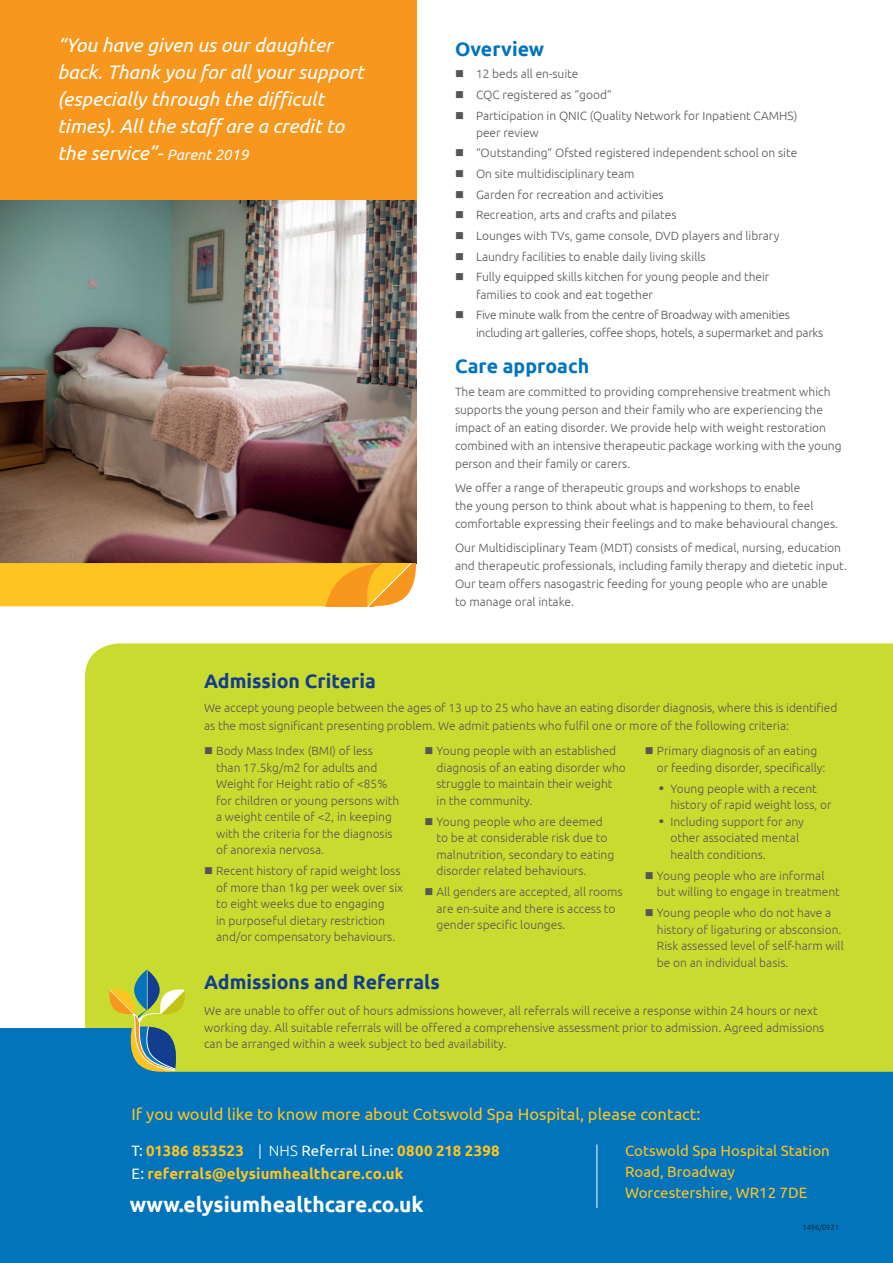
<style>
.page{position:relative;width:893px;height:1263px;background:#fff}
.page>*{position:absolute;margin:0;border:0;box-sizing:border-box;transform-origin:0 0}
.t1{font:700 21px "Ubuntu";color:#fff}
.t2{font:italic 19.5px/27px "Ubuntu";color:#fff}
.t3{font:700 19.5px "Ubuntu";color:#133d8e}
.t4{font:700 19.5px "Ubuntu";color:#0174bc}
.t5{font:16.5px "Ubuntu";color:#fec422}
.t6{font:700 15px/22.5px "Ubuntu";letter-spacing:.01em;color:#fec422}
.t7{font:15px/21px "Ubuntu";color:#fec422}
.t8{font:300 12px/16.5px "Ubuntu";color:#575657}
.t9{font:300 12px/16.5px "Ubuntu";color:#57585a}
.t10{font:300 12px/17.2px "Ubuntu";letter-spacing:-.02em;color:#575657}
.t11{font:300 7.5px "Ubuntu";color:#231f20}
.s1{font-size:15px}
.s2{font-size:16.5px}
.s3{color:#575657}
.s4{font-weight:400;color:#fff}
.s5{font-weight:300;color:#fff}
</style>
<div class="page">
<div style="left:85px;top:643px;width:808px;height:385px;background:#cadb2f"></div>
<div style="left:0;top:1028px;width:893px;height:235px;background:#0174bc"></div>
<div style="left:108px;top:969px;width:785px;height:103px;background:#cadb2f"></div>
<img style="left:0;top:199px;width:417px;height:364px">
<svg style="left:0;top:563px;width:417px;height:43px;background:#fcbf25"></svg>
<hr style="left:597px;top:1144px;width:1px;height:64px;background:#fff">
<div style="left:0;top:0;width:417px;height:199px;background:#f7971d"></div>
<h2 class="t2" style="left:57px;top:31px;width:308px">“You have given us our daughter back. Thank you for all your support (especially through the difficult times). All the staff are a credit to the service”- <span class="s1">Parent 2019</span></h2>
<h2 class="t3" style="left:204px;top:669px;width:173px">Admission Criteria</h2>
<h2 class="t4" style="left:455px;top:37px;width:91px">Overview</h2>
<p class="t8" style="left:455px;top:65px;width:125px">■ 12 beds all en-suite</p>
<p class="t8" style="left:455px;top:86px;width:158px">■ CQC registered as “good”</p>
<p class="t8" style="left:476px;top:106px;width:323px;line-height:17.2px;text-indent:-21px">■ Participation in QNIC (Quality Network for Inpatient CAMHS) peer review</p>
<p class="t8" style="left:455px;top:145px;width:344px">■ “Outstanding” Ofsted registered independent school on site</p>
<p class="t8" style="left:455px;top:165px;width:181px">■ On site multidisciplinary team</p>
<p class="t8" style="left:455px;top:186px;width:210px">■ Garden for recreation and activities</p>
<p class="t8" style="left:455px;top:207px;width:223px">■ Recreation, arts and crafts and pilates</p>
<p class="t8" style="left:455px;top:227px;width:326px">■ Lounges with TVs, game console, DVD players and library</p>
<p class="t8" style="left:455px;top:248px;width:252px">■ Laundry facilities to enable daily living skills</p>
<p class="t8" style="left:476px;top:268px;width:295px;line-height:17.2px;text-indent:-21px">■ Fully equipped skills kitchen for young people and their families to cook and eat together</p>
<p class="t10" style="left:476px;top:306px;width:349px;text-indent:-21px">■ Five minute walk from the centre of Broadway with amenities including art galleries, coffee shops, hotels, a supermarket and parks</p>
<h2 class="t4" style="left:455px;top:354px;width:136px">Care approach</h2>
<p class="t8" style="left:455px;top:383px;width:388px;line-height:18px">The team are committed to providing comprehensive treatment which supports the young person and their family who are experiencing the impact of an eating disorder. We provide help with weight restoration combined with an intensive therapeutic package working with the young person and their family or carers.</p>
<p class="t8" style="left:455px;top:479px;width:385px;line-height:18px">We offer a range of therapeutic groups and workshops to enable<br>the young person to think about what is happening to them, to feel comfortable expressing their feelings and to make behavioural changes.</p>
<p class="t8" style="left:455px;top:539px;width:393px;line-height:18px">Our Multidisciplinary Team (MDT) consists of medical, nursing, education and therapeutic professionals, including family therapy and dietetic input.<br>Our team offers nasogastric feeding for young people who are unable<br>to manage oral intake.</p>
<p class="t8" style="left:204px;top:698px;width:635px;line-height:18px">We accept young people between the ages of 13 up to 25 who have an eating disorder diagnosis, where this is identified as the most significant presenting problem. We admit patients who fulfil one or more of the following criteria:</p>
<p class="t8" style="left:216px;top:742px;width:185px;text-indent:-12px">■ Body Mass Index (BMI) of less than 17.5kg/m2 for adults and<br>Weight for Height ratio of &lt;85% for children or young persons with a weight centile of &lt;2, in keeping with the criteria for the diagnosis of anorexia nervosa.</p>
<p class="t8" style="left:216px;top:862px;width:189px;text-indent:-12px">■ Recent history of rapid weight loss of more than 1kg per week over six to eight weeks due to engaging<br>in purposeful dietary restriction and/or compensatory behaviours.</p>
<p class="t8" style="left:657px;top:742px;width:170px;text-indent:-12px">■ Primary diagnosis of an eating or feeding disorder, specifically:</p>
<p class="t8" style="left:670px;top:780px;width:163px;text-indent:-12px"><span class="s2">•</span> Young people with a recent history of rapid weight loss, or</p>
<p class="t8" style="left:670px;top:813px;width:135px;text-indent:-12px"><span class="s2">•</span> Including support for any other associated mental health conditions.</p>
<p class="t9" style="left:657px;top:867px;width:184px;text-indent:-12px"><span class="s3">■</span> Young people who are informal but willing to engage in treatment</p>
<p class="t9" style="left:657px;top:904px;width:188px;text-indent:-12px"><span class="s3">■</span> Young people who do not have a history of ligaturing or absconsion.<br>Risk assessed level of self-harm will be on an individual basis.</p>
<p class="t8" style="left:204px;top:1002px;width:622px">We are unable to offer out of hours admissions however, all referrals will receive a response within 24 hours or next working day. All suitable referrals will be offered a comprehensive assessment prior to admission. Agreed admissions can be arranged within a week subject to bed availability.</p>
<p class="t8" style="left:436px;top:742px;width:191px;text-indent:-12px">■ Young people with an established diagnosis of an eating disorder who struggle to maintain their weight<br>in the community.</p>
<p class="t8" style="left:436px;top:813px;width:179px;text-indent:-12px">■ Young people who are deemed to be at considerable risk due to malnutrition, secondary to eating disorder related behaviours.</p>
<p class="t9" style="left:436px;top:883px;width:188px;text-indent:-12px"><span class="s3">■</span> All genders are accepted, all rooms are en-suite and there is access to gender specific lounges.</p>
<h2 class="t3" style="left:204px;top:970px;width:237px">Admissions and Referrals</h2>
<h3 class="t5" style="left:132px;top:1104px;width:571px">If you would like to know more about Cotswold Spa Hospital, please contact:</h3>
<p class="t7" style="left:625px;top:1140px;width:206px">Cotswold Spa Hospital Station<br>Road, Broadway<br>Worcestershire, WR12 7DE</p>
<p class="t6" style="left:132px;top:1139px;width:370px"><span class="s4">T:</span> 01386 853523 <span class="s5">| NHS</span> <span class="s4">Referral Line:</span> 0800 218 2398<br><span class="s4">E:</span> referrals@elysiumhealthcare.co.uk</p>
<h1 class="t1" style="left:130px;top:1192px;width:295px">www.elysiumhealthcare.co.uk</h1>
<p class="t11" style="left:802px;top:1222px;width:38px">1496/0921</p>
</div>
